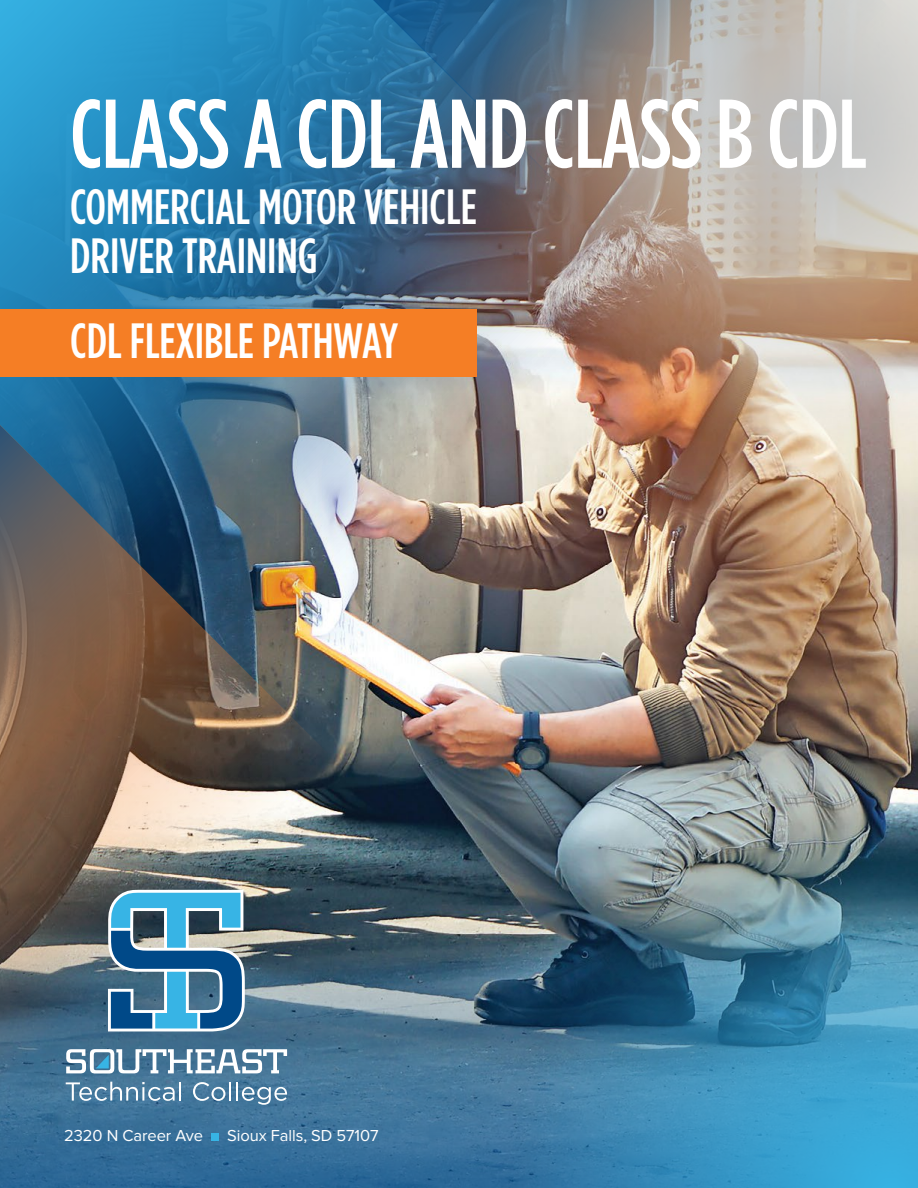
<style>
.page{position:relative;width:918px;height:1188px;background:#fff}
.page>*{position:absolute;margin:0;border:0;box-sizing:border-box;transform-origin:0 0}
.t1{font:500 97.5px "Gotham Condensed";letter-spacing:-.01em;color:#fff}
.t2{font:500 49.5px/49.5px "Gotham Condensed";color:#fff}
.t3{font:16.5px "Proxima Nova";letter-spacing:-.005em;color:#fff}
</style>
<div class="page">
<img style="left:382px;top:533px;width:536px;height:545px">
<img style="left:0;top:0;width:846px;height:775px">
<img style="left:0;top:377px;width:382px;height:811px">
<svg style="left:246px;top:0;width:153px;height:221px;background:#2776a6"></svg>
<svg style="left:0;top:377px;width:211px;height:547px;background:#5f6061"></svg>
<div style="left:0;top:309px;width:476px;height:68px;background:#f57e25"></div>
<img style="left:414px;top:717px;width:504px;height:471px">
<img style="left:399px;top:0;width:519px;height:533px">
<svg style="left:108px;top:890px;width:137px;height:141px;background:#558eaf"></svg>
<svg style="left:66px;top:1049px;width:221px;height:25px"></svg>
<svg style="left:66px;top:1082px;width:115px;height:19px;background:#7299b4"></svg>
<svg style="left:193px;top:1082px;width:94px;height:23px;background:#6c94b1"></svg>
<div style="left:212px;top:1133px;width:7px;height:8px;background:#37b4e5"></div>
<h1 class="t1" style="left:70px;top:80px;width:798px">CLASS A CDL AND CLASS B CDL</h1>
<p class="t2" style="left:70px;top:180px;width:408px">COMMERCIAL MOTOR VEHICLE<br>DRIVER TRAINING</p>
<p class="t2" style="left:70px;top:315px;width:330px">CDL FLEXIBLE PATHWAY</p>
<p class="t3" style="left:64px;top:1126px;width:141px">2320 N Career Ave</p>
<p class="t3" style="left:227px;top:1126px;width:153px">Sioux Falls, SD 57107</p>
</div>
